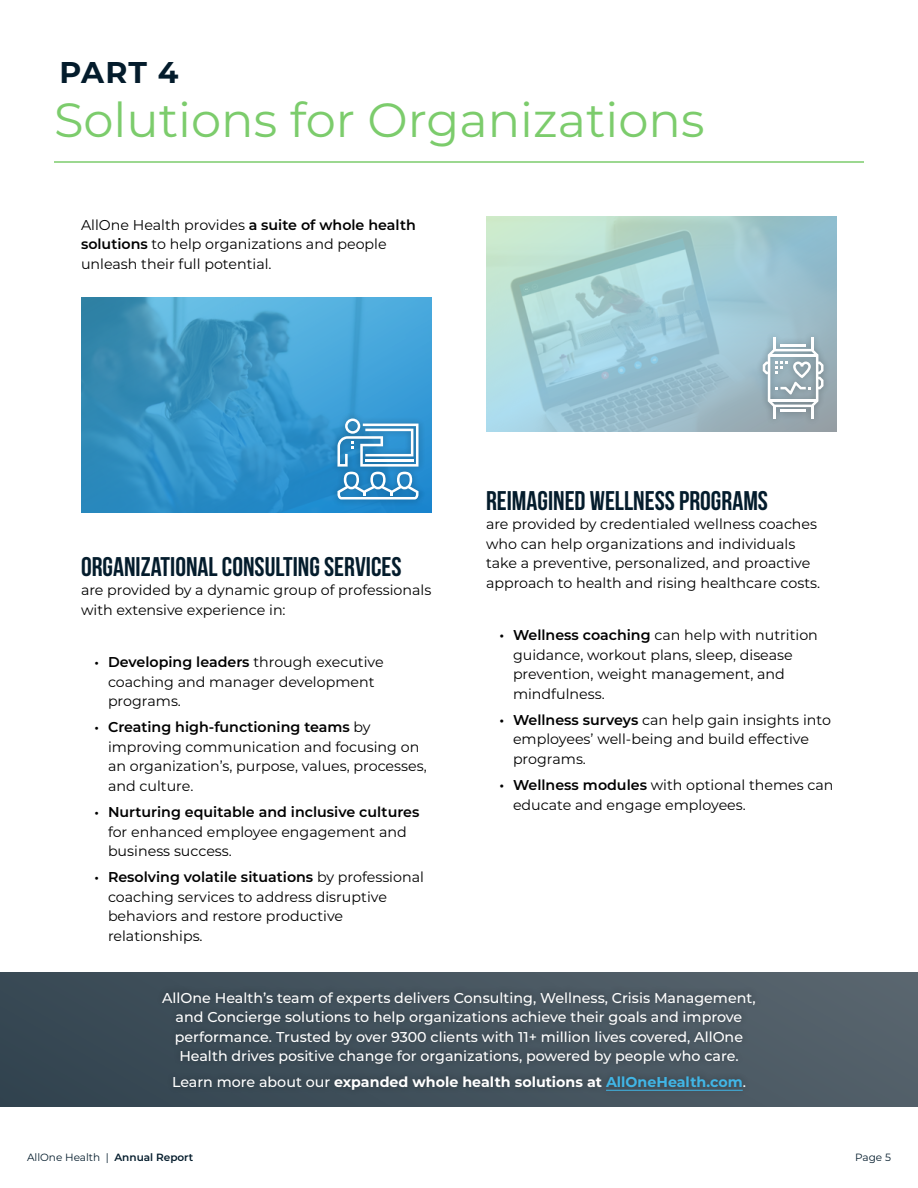
<style>
.page{position:relative;width:918px;height:1188px;background:#fff}
.page>*{position:absolute;margin:0;border:0;box-sizing:border-box;transform-origin:0 0}
.t1{font:48px "Montserrat";color:#7ccc6c}
.t2{font:700 30px "Montserrat";color:#041c2c}
.body_text{font:700 27px "Bebas Neue";color:#041c2c}
.body_text-2{font:14.25px/19.5px "Montserrat";color:#000}
.body_text-3{font:500 14.25px/19.5px "Montserrat";color:#fff;text-align:center}
.body_text-4{font:700 14.25px "Montserrat";color:#fff}
.t3{font:10.5px "Montserrat";color:#041c2c}
.s1{font-weight:600}
.s2{font-weight:600;font-size:13.5px}
.s3{font-weight:500}
.s4{color:#41b6e6}
</style>
<div class="page">
<hr style="left:54px;top:161px;width:810px;height:2px;background:#7ccc6c">
<svg style="left:81px;top:297px;width:351px;height:216px;background:#3a97c9"></svg>
<div style="left:330px;top:411px;width:96px;height:96px;background:#000;opacity:.3"></div>
<svg style="left:337px;top:418px;width:81px;height:82px"></svg>
<svg style="left:486px;top:216px;width:351px;height:216px;background:#a3cbd1"></svg>
<div style="left:756px;top:330px;width:75px;height:95px;background:#000;opacity:.3"></div>
<svg style="left:763px;top:338px;width:61px;height:81px"></svg>
<div style="left:0;top:972px;width:918px;height:135px;background:linear-gradient(to right,#354652,#57636d)"></div>
<div style="left:156px;top:984px;width:606px;height:114px;background:#000;opacity:.3"></div>
<hr style="left:606px;top:1090px;width:137px;height:1px;background:#41b6e6">
<p class="t2" style="left:59px;top:51px;width:121px">PART 4</p>
<p class="t1" style="left:54px;top:87px;width:652px">Solutions for Organizations</p>
<p class="body_text-2" style="left:81px;top:214px;width:336px">AllOne Health provides <span class="s1">a suite of whole health solutions</span> to help organizations and people unleash their full potential.</p>
<p class="body_text" style="left:81px;top:551px;width:322px">ORGANIZATIONAL CONSULTING SERVICES</p>
<p class="body_text-2" style="left:81px;top:580px;width:352px">are provided by a dynamic group of professionals with extensive experience in:</p>
<p class="body_text-2" style="left:108px;top:652px;width:277px;text-indent:-14px"><span class="s2">•</span> <span class="s1">Developing leaders</span> through executive coaching and manager development programs.</p>
<p class="body_text-2" style="left:108px;top:717px;width:320px;text-indent:-14px"><span class="s2">•</span> <span class="s1">Creating high-functioning teams</span> by improving communication and focusing on an organization’s, purpose, values, processes, and culture.</p>
<p class="body_text-2" style="left:108px;top:802px;width:313px;text-indent:-14px"><span class="s2">•</span> <span class="s1">Nurturing equitable and inclusive cultures </span>for enhanced employee engagement and business success.</p>
<p class="body_text-2" style="left:108px;top:867px;width:317px;text-indent:-14px"><span class="s2">•</span> <span class="s1">Resolving volatile situations</span> by professional coaching services to address disruptive behaviors and restore productive relationships.</p>
<p class="body_text" style="left:486px;top:485px;width:284px">REIMAGINED WELLNESS PROGRAMS</p>
<p class="body_text-2" style="left:486px;top:514px;width:336px">are provided by credentialed wellness coaches who can help organizations and individuals take a preventive, personalized, and proactive approach to health and rising healthcare costs.</p>
<p class="body_text-2" style="left:513px;top:625px;width:306px;text-indent:-14px"><span class="s1">• Wellness coaching</span> can help with nutrition guidance, workout plans, sleep, disease prevention, weight management, and mindfulness.</p>
<p class="body_text-2" style="left:513px;top:709px;width:319px;text-indent:-14px"><span class="s1">• Wellness surveys</span> can help gain insights into employees’ well-being and build effective programs.</p>
<p class="body_text-2" style="left:513px;top:775px;width:322px;text-indent:-14px"><span class="s1">• Wellness modules</span> with optional themes can educate and engage employees.</p>
<p class="body_text-3" style="left:162px;top:987px;width:595px">AllOne Health’s team of experts delivers Consulting, Wellness, Crisis Management, and Concierge solutions to help organizations achieve their goals and improve performance. Trusted by over 9300 clients with 11+ million lives covered, AllOne Health drives positive change for organizations, powered by people who care.</p>
<p class="body_text-4" style="left:172px;top:1072px;width:575px"><span class="s3">Learn more about our</span> expanded whole health solutions at <span class="s4">AllOneHealth.com</span><span class="s3">.</span></p>
<p class="t3" style="left:27px;top:1150px;width:168px">AllOne Health | <span class="s1">Annual Report</span></p>
<p class="t3" style="left:855px;top:1150px;width:37px">Page 5</p>
</div>
